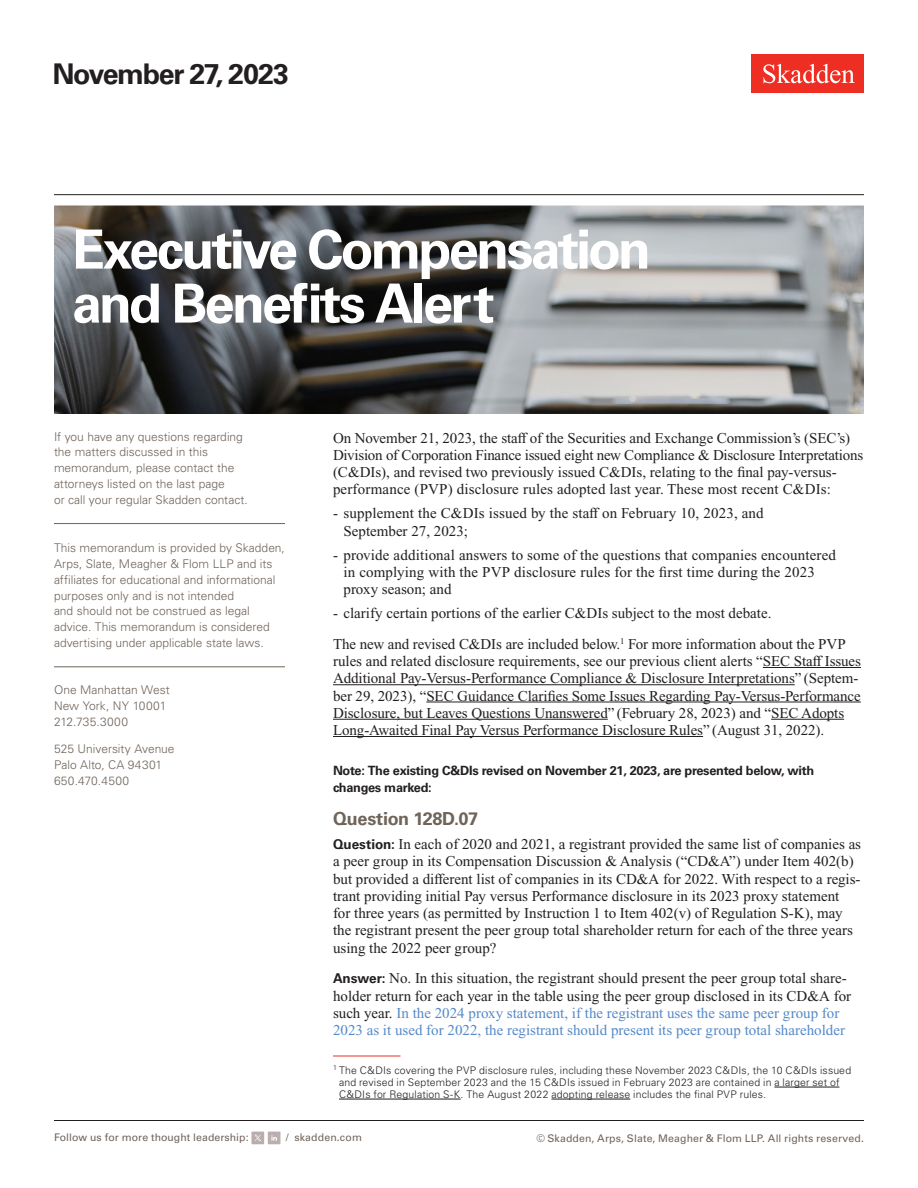
<style>
.page{position:relative;width:918px;height:1188px;background:#fff}
.page>*{position:absolute;margin:0;border:0;box-sizing:border-box;transform-origin:0 0}
.Title_Practice_Specific{font:700 54px/54px "Univers LT Std";letter-spacing:-.05em;color:#fff}
.Title_date{font:700 28.5px "Univers LT Std";letter-spacing:-.045em;color:#231f20}
.First_Level_Heading{font:700 18px "Univers LT Std";letter-spacing:-.015em;color:#6f645a}
.Main_Body{font:15px/17.2px "Times New Roman PS Std";color:#231f20}
.Main_Body-2{font:700 12.75px/17.2px "Univers LT Std";letter-spacing:-.02em;color:#231f20}
.Sidebar_body_rule_below{font:300 12px/15.8px "Univers LT Std";color:#6f645a}
.Firm_Address{font:300 12px/15.8px "Univers LT Std";color:#6f645a}
.Footnote{font:300 10.5px/12px "Univers LT Std";letter-spacing:.015em;color:#231f20}
.t1{font:10.5px "Univers LT Std";letter-spacing:.01em;color:#6f645a}
.s1{font-family:"Univers LT Std";font-weight:700;font-size:13.5px}
.s2{color:#558ac8}
</style>
<div class="page">
<div style="left:752px;top:54px;width:112px;height:39px;background:#ee2e22"></div>
<svg style="left:763px;top:64px;width:92px;height:19px"></svg>
<hr style="left:54px;top:1120px;width:810px;height:1px;background:#231f20">
<hr style="left:54px;top:194px;width:810px;height:1px;background:#231f20">
<div style="left:251px;top:1132px;width:13px;height:12px;background:#baadad"></div>
<svg style="left:255px;top:1135px;width:6px;height:6px"></svg>
<div style="left:268px;top:1132px;width:12px;height:12px;background:#baaeae"></div>
<svg style="left:271px;top:1135px;width:6px;height:6px"></svg>
<img style="left:54px;top:206px;width:810px;height:208px">
<hr style="left:54px;top:523px;width:231px;height:1px;background:#6f645a">
<hr style="left:54px;top:666px;width:231px;height:1px;background:#6f645a">
<hr style="left:763px;top:667px;width:98px;height:1px;background:#231f20">
<hr style="left:333px;top:684px;width:462px;height:1px;background:#231f20">
<hr style="left:426px;top:702px;width:435px;height:1px;background:#231f20">
<hr style="left:333px;top:719px;width:275px;height:1px;background:#231f20">
<hr style="left:771px;top:719px;width:73px;height:1px;background:#231f20">
<hr style="left:333px;top:736px;width:370px;height:1px;background:#231f20">
<hr style="left:333px;top:1056px;width:68px;height:1px;background:#ee2e22">
<hr style="left:774px;top:1087px;width:66px;height:1px;background:#231f20">
<hr style="left:339px;top:1099px;width:122px;height:1px;background:#231f20">
<hr style="left:551px;top:1099px;width:79px;height:1px;background:#231f20">
<p class="Title_date" style="left:52px;top:57px;width:238px">November 27, 2023</p>
<h1 class="Title_Practice_Specific" style="left:72px;top:223px;width:580px">Executive Compensation and Benefits Alert</h1>
<p class="Sidebar_body_rule_below" style="left:54px;top:429px;width:195px">If you have any questions regarding the matters discussed in this memorandum, please contact the attorneys listed on the last page<br>or call your regular Skadden contact.</p>
<p class="Sidebar_body_rule_below" style="left:54px;top:540px;width:232px">This memorandum is provided by Skadden, Arps, Slate, Meagher &amp; Flom LLP and its affiliates for educational and informational purposes only and is not intended<br>and should not be construed as legal advice. This memorandum is considered advertising under applicable state laws.</p>
<p class="Firm_Address" style="left:54px;top:682px;width:117px">One Manhattan West<br>New York, NY 10001<br>212.735.3000</p>
<p class="Firm_Address" style="left:54px;top:741px;width:122px">525 University Avenue<br>Palo Alto, CA 94301<br>650.470.4500</p>
<p class="Main_Body" style="left:333px;top:429px;width:532px">On November 21, 2023, the staff of the Securities and Exchange Commission’s (SEC’s)<br>Division of Corporation Finance issued eight new Compliance &amp; Disclosure Interpretations (C&amp;DIs), and revised two previously issued C&amp;DIs, relating to the final pay-versus&shy;performance (PVP) disclosure rules adopted last year. These most recent C&amp;DIs:</p>
<p class="Main_Body" style="left:344px;top:505px;width:422px;text-indent:-10px">- supplement the C&amp;DIs issued by the staff on February 10, 2023, and<br>September 27, 2023;</p>
<p class="Main_Body" style="left:344px;top:546px;width:494px;text-indent:-10px">- provide additional answers to some of the questions that companies encountered in complying with the PVP disclosure rules for the first time during the 2023 proxy season; and</p>
<p class="Main_Body" style="left:333px;top:604px;width:440px">- clarify certain portions of the earlier C&amp;DIs subject to the most debate.</p>
<p class="Main_Body" style="left:333px;top:635px;width:530px">The new and revised C&amp;DIs are included below.<sup>1</sup> For more information about the PVP rules and related disclosure requirements, see our previous client alerts “SEC Staff Issues Additional Pay-Versus-Performance Compliance &amp; Disclosure Interpretations” (Septem&shy;ber 29, 2023), “SEC Guidance Clarifies Some Issues Regarding Pay-Versus-Performance Disclosure, but Leaves Questions Unanswered” (February 28, 2023) and “SEC Adopts Long-Awaited Final Pay Versus Performance Disclosure Rules” (August 31, 2022).</p>
<p class="Main_Body-2" style="left:333px;top:762px;width:483px">Note: The existing C&amp;DIs revised on November 21, 2023, are presented below, with changes marked:</p>
<h1 class="First_Level_Heading" style="left:333px;top:808px;width:147px">Question 128D.07</h1>
<p class="Main_Body" style="left:333px;top:835px;width:530px"><span class="s1">Question:</span> In each of 2020 and 2021, a registrant provided the same list of companies as a peer group in its Compensation Discussion &amp; Analysis (“CD&amp;A”) under Item 402(b) but provided a different list of companies in its CD&amp;A for 2022. With respect to a regis&shy;trant providing initial Pay versus Performance disclosure in its 2023 proxy statement<br>for three years (as permitted by Instruction 1 to Item 402(v) of Regulation S-K), may the registrant present the peer group total shareholder return for each of the three years using the 2022 peer group?</p>
<p class="Main_Body" style="left:333px;top:970px;width:520px"><span class="s1">Answer:</span> No. In this situation, the registrant should present the peer group total share&shy;holder return for each year in the table using the peer group disclosed in its CD&amp;A for such year. <span class="s2">In the 2024 proxy statement, if the registrant uses the same peer group for 2023 as it used for 2022, the registrant should present its peer group total shareholder</span></p>
<p class="Footnote" style="left:339px;top:1064px;width:514px;text-indent:-6px"><sup>1</sup> The C&amp;DIs covering the PVP disclosure rules, including these November 2023 C&amp;DIs, the 10 C&amp;DIs issued and revised in September 2023 and the 15 C&amp;DIs issued in February 2023 are contained in a larger set of<br>C&amp;DIs for Regulation S-K. The August 2022 adopting release includes the final PVP rules.</p>
<p class="t1" style="left:54px;top:1131px;width:196px">Follow us for more thought leadership:</p>
<p class="t1" style="left:286px;top:1131px;width:77px">/ skadden.com</p>
<p class="t1" style="left:536px;top:1132px;width:329px">© Skadden, Arps, Slate, Meagher &amp; Flom LLP. All rights reserved.</p>
</div>
